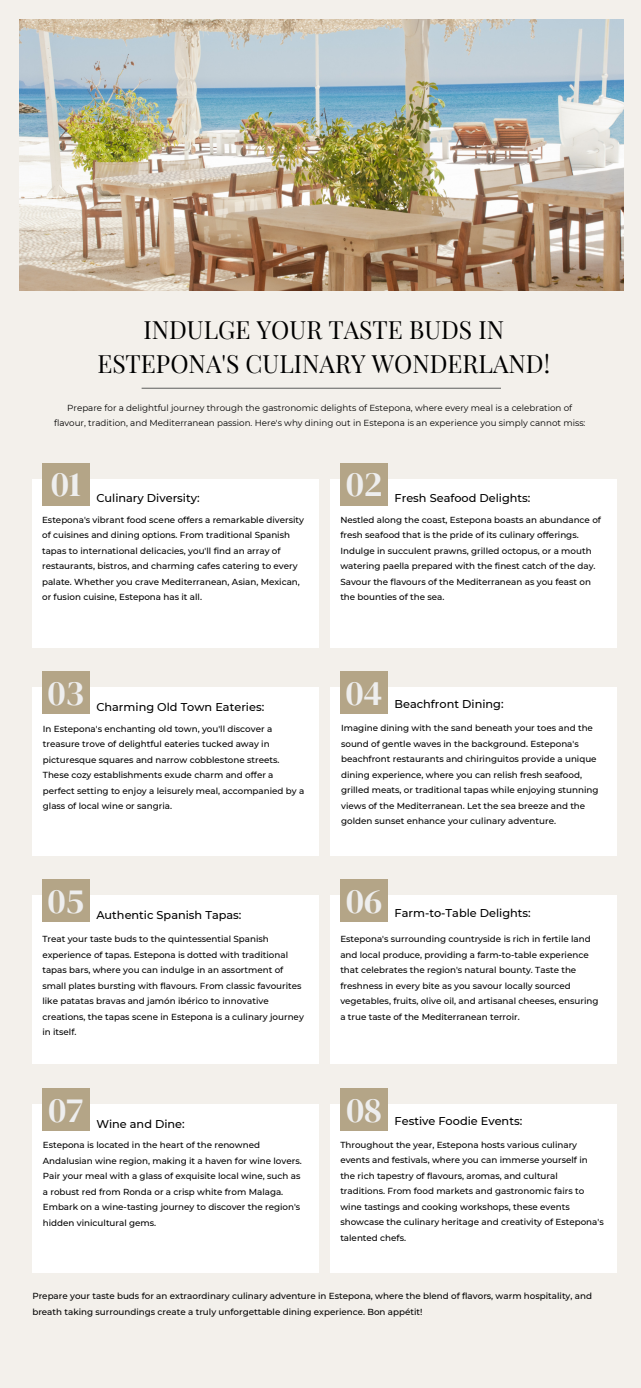
<style>
.page{position:relative;width:641px;height:1388px;background:#fff}
.page>*{position:absolute;margin:0;border:0;box-sizing:border-box;transform-origin:0 0}
.t1{font:35.12px "DM Serif Display";color:#eee}
.t2{font:24.62px/34.1px "Playfair Display";color:#000;text-align:center}
.t3{font:500 11.31px "Montserrat";color:#000}
.t4{font:500 8.75px/15.5px "Montserrat";color:#000}
.t5{font:8.75px/15.5px "Montserrat";color:#000;text-align:center}
</style>
<div class="page">
<div style="left:0;top:0;width:640px;height:1387px;background:#f3f0eb"></div>
<hr style="left:141px;top:387px;width:359px;height:1px;background:#5c5c5c">
<div style="left:32px;top:479px;width:286px;height:168px;background:#fff"></div>
<div style="left:42px;top:463px;width:48px;height:42px;background:#b4a587"></div>
<div style="left:330px;top:479px;width:286px;height:168px;background:#fff"></div>
<div style="left:340px;top:463px;width:48px;height:42px;background:#b4a587"></div>
<div style="left:32px;top:687px;width:286px;height:168px;background:#fff"></div>
<div style="left:42px;top:671px;width:48px;height:42px;background:#b4a587"></div>
<div style="left:330px;top:687px;width:286px;height:168px;background:#fff"></div>
<div style="left:340px;top:671px;width:48px;height:42px;background:#b4a587"></div>
<div style="left:32px;top:895px;width:286px;height:168px;background:#fff"></div>
<div style="left:42px;top:879px;width:48px;height:42px;background:#b4a587"></div>
<div style="left:330px;top:895px;width:286px;height:168px;background:#fff"></div>
<div style="left:340px;top:879px;width:48px;height:42px;background:#b4a587"></div>
<div style="left:32px;top:1104px;width:286px;height:168px;background:#fff"></div>
<div style="left:42px;top:1088px;width:48px;height:42px;background:#b4a587"></div>
<div style="left:330px;top:1104px;width:286px;height:168px;background:#fff"></div>
<div style="left:340px;top:1088px;width:48px;height:42px;background:#b4a587"></div>
<img style="left:19px;top:20px;width:604px;height:270px">
<p class="t2" style="left:97px;top:312px;width:454px">INDULGE YOUR TASTE BUDS IN<br>ESTEPONA'S CULINARY WONDERLAND!</p>
<p class="t5" style="left:54px;top:400px;width:532px">Prepare for a delightful journey through the gastronomic delights of Estepona, where every meal is a celebration of flavour, tradition, and Mediterranean passion. Here's why dining out in Estepona is an experience you simply cannot miss:</p>
<p class="t1" style="left:51px;top:460px;width:31px">01</p>
<p class="t3" style="left:96px;top:491px;width:105px">Culinary Diversity:</p>
<p class="t4" style="left:42px;top:512px;width:263px">Estepona's vibrant food scene offers a remarkable diversity of cuisines and dining options. From traditional Spanish tapas to international delicacies, you'll find an array of restaurants, bistros, and charming cafes catering to every palate. Whether you crave Mediterranean, Asian, Mexican, or fusion cuisine, Estepona has it all.</p>
<p class="t1" style="left:48px;top:668px;width:38px">03</p>
<p class="t3" style="left:96px;top:699px;width:169px">Charming Old Town Eateries:</p>
<p class="t4" style="left:43px;top:721px;width:263px">In Estepona's enchanting old town, you'll discover a treasure trove of delightful eateries tucked away in picturesque squares and narrow cobblestone streets.<br>These cozy establishments exude charm and offer a perfect setting to enjoy a leisurely meal, accompanied by a glass of local wine or sangria.</p>
<p class="t1" style="left:48px;top:876px;width:38px">05</p>
<p class="t3" style="left:96px;top:908px;width:146px">Authentic Spanish Tapas:</p>
<p class="t4" style="left:42px;top:931px;width:263px">Treat your taste buds to the quintessential Spanish experience of tapas. Estepona is dotted with traditional tapas bars, where you can indulge in an assortment of small plates bursting with flavours. From classic favourites like patatas bravas and jamón ibérico to innovative creations, the tapas scene in Estepona is a culinary journey in itself.</p>
<p class="t1" style="left:49px;top:1084px;width:36px">07</p>
<p class="t3" style="left:96px;top:1116px;width:90px">Wine and Dine:</p>
<p class="t4" style="left:43px;top:1136px;width:260px">Estepona is located in the heart of the renowned Andalusian wine region, making it a haven for wine lovers.<br>Pair your meal with a glass of exquisite local wine, such as a robust red from Ronda or a crisp white from Malaga.<br>Embark on a wine-tasting journey to discover the region's hidden vinicultural gems.</p>
<p class="t1" style="left:346px;top:460px;width:38px">02</p>
<p class="t3" style="left:394px;top:491px;width:137px">Fresh Seafood Delights:</p>
<p class="t4" style="left:340px;top:512px;width:262px">Nestled along the coast, Estepona boasts an abundance of fresh seafood that is the pride of its culinary offerings.<br>Indulge in succulent prawns, grilled octopus, or a mouth watering paella prepared with the finest catch of the day.<br>Savour the flavours of the Mediterranean as you feast on the bounties of the sea.</p>
<p class="t1" style="left:346px;top:668px;width:38px">04</p>
<p class="t3" style="left:394px;top:697px;width:110px">Beachfront Dining:</p>
<p class="t4" style="left:341px;top:720px;width:259px">Imagine dining with the sand beneath your toes and the sound of gentle waves in the background. Estepona's beachfront restaurants and chiringuitos provide a unique dining experience, where you can relish fresh seafood, grilled meats, or traditional tapas while enjoying stunning views of the Mediterranean. Let the sea breeze and the golden sunset enhance your culinary adventure.</p>
<p class="t1" style="left:346px;top:876px;width:38px">06</p>
<p class="t3" style="left:394px;top:905px;width:138px">Farm-to-Table Delights:</p>
<p class="t4" style="left:340px;top:931px;width:259px">Estepona's surrounding countryside is rich in fertile land and local produce, providing a farm-to-table experience that celebrates the region's natural bounty. Taste the freshness in every bite as you savour locally sourced vegetables, fruits, olive oil, and artisanal cheeses, ensuring a true taste of the Mediterranean terroir.</p>
<p class="t1" style="left:346px;top:1084px;width:37px">08</p>
<p class="t3" style="left:394px;top:1113px;width:129px">Festive Foodie Events:</p>
<p class="t4" style="left:340px;top:1136px;width:265px">Throughout the year, Estepona hosts various culinary events and festivals, where you can immerse yourself in the rich tapestry of flavours, aromas, and cultural traditions. From food markets and gastronomic fairs to wine tastings and cooking workshops, these events showcase the culinary heritage and creativity of Estepona's talented chefs.</p>
<p class="t4" style="left:32px;top:1287px;width:561px">Prepare your taste buds for an extraordinary culinary adventure in Estepona, where the blend of flavors, warm hospitality, and breath taking surroundings create a truly unforgettable dining experience. Bon appétit!</p>
</div>
